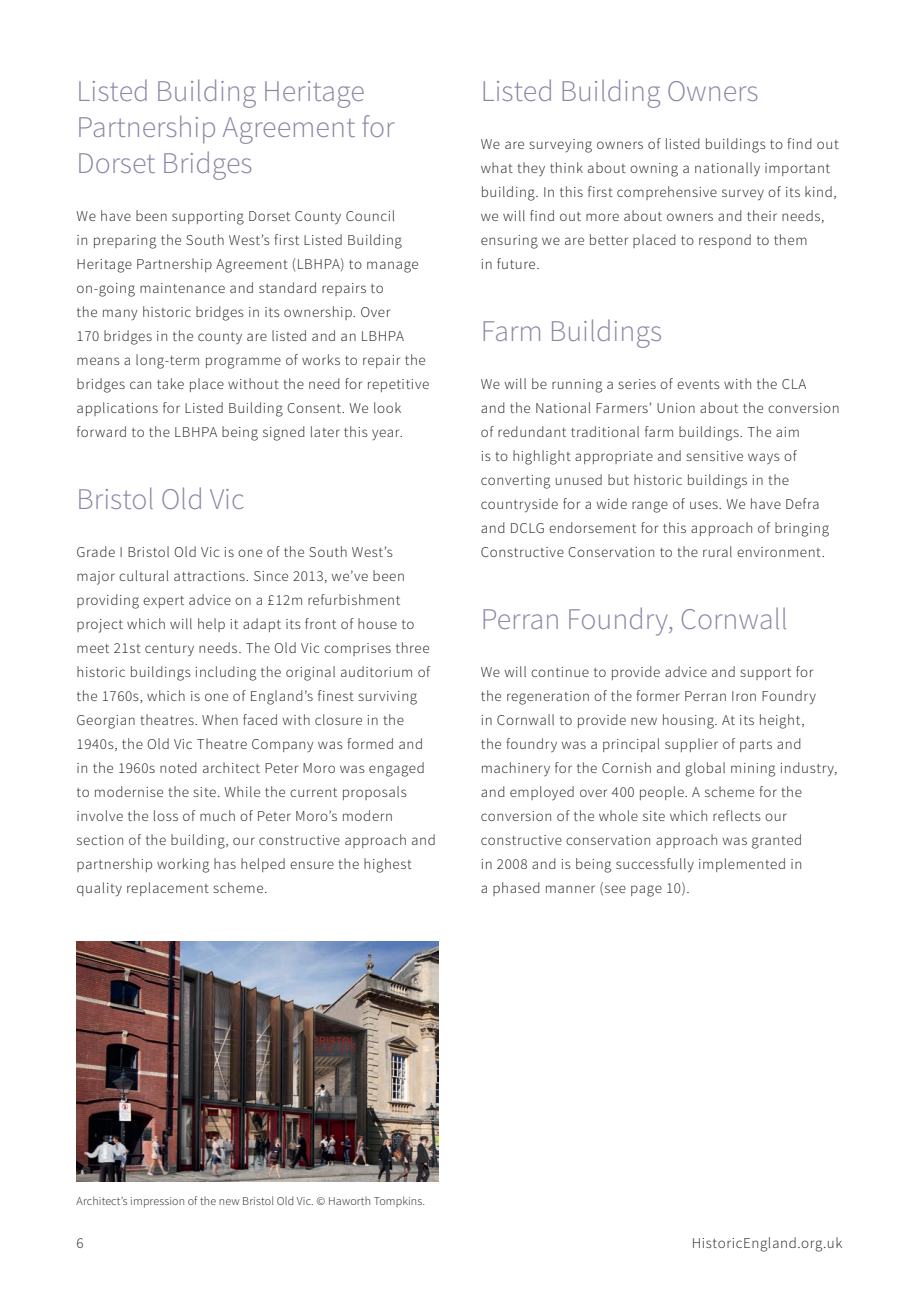
<style>
.page{position:relative;width:919px;height:1289px;background:#fff}
.page>*{position:absolute;margin:0;border:0;box-sizing:border-box;transform-origin:0 0}
.t1{font:300 30px/36px "Source Sans Pro";color:#8a88a6}
.t2{font:300 15px/24px "Source Sans Pro";letter-spacing:.04em;color:#231f20}
.t3{font:300 12px "Source Sans Pro";letter-spacing:.01em;color:#231f20}
</style>
<div class="page">
<img style="left:77px;top:941px;width:361px;height:240px">
<h3 class="t1" style="left:77px;top:73px;width:319px">Listed Building Heritage<br>Partnership Agreement for<br>Dorset Bridges</h3>
<p class="t2" style="left:77px;top:204px;width:354px">We have been supporting Dorset County Council<br>in preparing the South West’s first Listed Building Heritage Partnership Agreement (LBHPA) to manage on-going maintenance and standard repairs to<br>the many historic bridges in its ownership. Over<br>170 bridges in the county are listed and an LBHPA means a long-term programme of works to repair the bridges can take place without the need for repetitive applications for Listed Building Consent. We look forward to the LBHPA being signed later this year.</p>
<h3 class="t1" style="left:77px;top:481px;width:169px">Bristol Old Vic</h3>
<p class="t2" style="left:77px;top:540px;width:361px">Grade I Bristol Old Vic is one of the South West’s<br>major cultural attractions. Since 2013, we’ve been providing expert advice on a £12m refurbishment project which will help it adapt its front of house to meet 21st century needs. The Old Vic comprises three historic buildings including the original auditorium of the 1760s, which is one of England’s finest surviving Georgian theatres. When faced with closure in the 1940s, the Old Vic Theatre Company was formed and in the 1960s noted architect Peter Moro was engaged to modernise the site. While the current proposals involve the loss of much of Peter Moro’s modern section of the building, our constructive approach and partnership working has helped ensure the highest quality replacement scheme.</p>
<h3 class="t1" style="left:480px;top:73px;width:279px">Listed Building Owners</h3>
<p class="t2" style="left:480px;top:132px;width:359px">We are surveying owners of listed buildings to find out what they think about owning a nationally important building. In this first comprehensive survey of its kind, we will find out more about owners and their needs, ensuring we are better placed to respond to them<br>in future.</p>
<h3 class="t1" style="left:480px;top:313px;width:183px">Farm Buildings</h3>
<p class="t2" style="left:480px;top:372px;width:360px">We will be running a series of events with the CLA<br>and the National Farmers’ Union about the conversion of redundant traditional farm buildings. The aim<br>is to highlight appropriate and sensitive ways of converting unused but historic buildings in the countryside for a wide range of uses. We have Defra and DCLG endorsement for this approach of bringing Constructive Conservation to the rural environment.</p>
<h3 class="t1" style="left:480px;top:601px;width:309px">Perran Foundry, Cornwall</h3>
<p class="t2" style="left:480px;top:660px;width:358px">We will continue to provide advice and support for the regeneration of the former Perran Iron Foundry<br>in Cornwall to provide new housing. At its height,<br>the foundry was a principal supplier of parts and machinery for the Cornish and global mining industry, and employed over 400 people. A scheme for the conversion of the whole site which reflects our constructive conservation approach was granted<br>in 2008 and is being successfully implemented in<br>a phased manner (see page 10).</p>
<p class="t3" style="left:77px;top:1193px;width:350px">Architect’s impression of the new Bristol Old Vic. © Haworth Tompkins.</p>
<p class="t2" style="left:77px;top:1230px;width:9px">6</p>
<p class="t2" style="left:691px;top:1230px;width:152px">HistoricEngland.org.uk</p>
</div>
